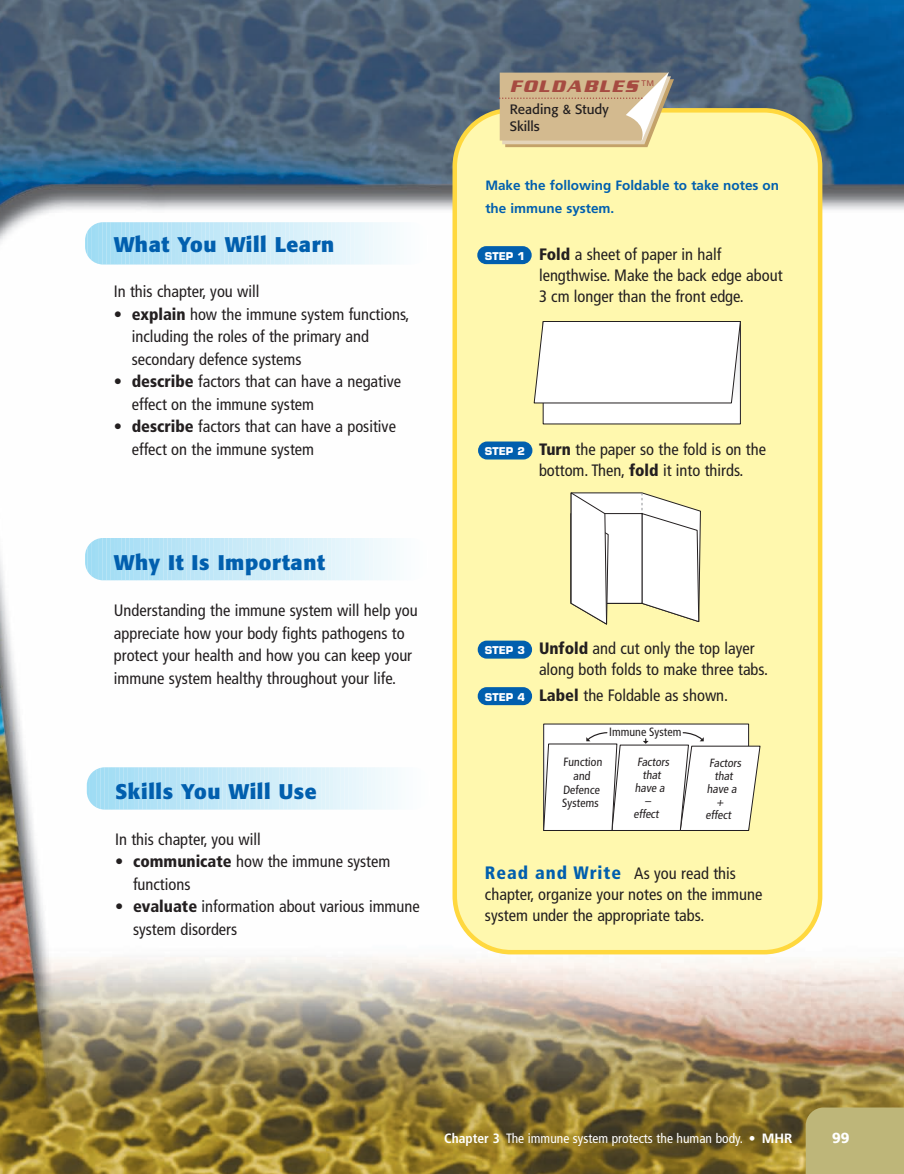
<style>
.page{position:relative;width:904px;height:1174px;background:#fff}
.page>*{position:absolute;margin:0;border:0;box-sizing:border-box;transform-origin:0 0}
.t1{font:700 21px "Formata";letter-spacing:.03em;color:#015fae}
.t2{font:italic 700 18px "Serpentine Sans ICG";letter-spacing:.08em;color:#a64b41}
.t3{font:condensed 16.5px/22.5px "Frutiger";color:#231f20}
.t4{font:500 15px "Formata";color:#fff}
.t5{font:700 13.5px/22.5px "Frutiger";color:#015fae}
.t6{font:condensed 13.5px "Frutiger";color:#fff}
.t7{font:13.5px/17px "Formata";color:#231f20}
.t8{font:condensed 12px/13.8px "Frutiger";color:#231f20;text-align:center}
.t9{font:condensed 11.85px "Frutiger";color:#231f20}
.s1{font-weight:900}
.s2{font-family:"Eurostile";font-weight:700;font-stretch:normal;font-size:10.5px;color:#fff}
.s3{font-weight:900;font-size:18px;color:#015fae}
.s4{font-weight:700}
.s5{font-weight:700;font-stretch:normal}
</style>
<div class="page">
<svg style="left:805px;top:1107px;width:99px;height:67px"></svg>
<img style="left:0;top:0;width:903px;height:1173px">
<p class="t1" style="left:114px;top:235px;width:222px">What You Will Learn</p>
<p class="t3" style="left:114px;top:281px;width:147px">In this chapter, you will</p>
<p class="t3" style="left:132px;top:304px;width:279px;text-indent:-18px">• <span class="s1">explain</span> how the immune system functions, including the roles of the primary and secondary defence systems</p>
<p class="t3" style="left:132px;top:371px;width:271px;text-indent:-18px">• <span class="s1">describe</span> factors that can have a negative effect on the immune system</p>
<p class="t3" style="left:132px;top:416px;width:266px;text-indent:-18px">• <span class="s1">describe</span> factors that can have a positive effect on the immune system</p>
<p class="t1" style="left:114px;top:553px;width:213px">Why It Is Important</p>
<p class="t3" style="left:114px;top:600px;width:305px">Understanding the immune system will help you appreciate how your body fights pathogens to protect your health and how you can keep your immune system healthy throughout your life.</p>
<p class="t1" style="left:115px;top:782px;width:203px">Skills You Will Use</p>
<p class="t3" style="left:115px;top:829px;width:147px">In this chapter, you will</p>
<p class="t3" style="left:133px;top:851px;width:259px;text-indent:-18px">• <span class="s1">communicate</span> how the immune system functions</p>
<p class="t3" style="left:133px;top:896px;width:288px;text-indent:-18px">• <span class="s1">evaluate</span> information about various immune system disorders</p>
<p class="t2" style="left:509px;top:80px;width:146px">FOLDABLES <sup>TM</sup></p>
<p class="t7" style="left:509px;top:102px;width:100px">Reading &amp; Study<br>Skills</p>
<p class="t5" style="left:485px;top:175px;width:295px">Make the following Foldable to take notes on the immune system.</p>
<p class="t3" style="left:539px;top:245px;width:245px;line-height:21px;text-indent:-54px"><span class="s2">STEP 1</span> <span class="s1">Fold</span> a sheet of paper in half lengthwise. Make the back edge about<br>3 cm longer than the front edge.</p>
<p class="t3" style="left:539px;top:440px;width:228px;line-height:21px;text-indent:-54px"><span class="s2">STEP 2</span> <span class="s1">Turn</span> the paper so the fold is on the bottom. Then, <span class="s1">fold</span> it into thirds.</p>
<p class="t3" style="left:539px;top:639px;width:230px;line-height:21px;text-indent:-54px"><span class="s2">STEP 3</span> <span class="s1">Unfold</span> and cut only the top layer along both folds to make three tabs.</p>
<p class="t3" style="left:485px;top:685px;width:245px"><span class="s2">STEP 4</span> <span class="s1">Label</span> the Foldable as shown.</p>
<p class="t8" style="left:609px;top:726px;width:74px">Immune System</p>
<p class="t8" style="left:562px;top:756px;width:43px">Function and<br>Defence<br>Systems</p>
<p class="t9" style="left:637px;top:757px;width:35px">Factors</p>
<p class="t9" style="left:642px;top:770px;width:21px">that</p>
<p class="t9" style="left:634px;top:783px;width:33px">have a</p>
<p class="t9" style="left:645px;top:796px;width:9px">–</p>
<p class="t9" style="left:633px;top:809px;width:28px">effect</p>
<p class="t9" style="left:709px;top:758px;width:35px">Factors</p>
<p class="t9" style="left:714px;top:771px;width:21px">that</p>
<p class="t9" style="left:706px;top:784px;width:33px">have a</p>
<p class="t9" style="left:716px;top:797px;width:10px">+</p>
<p class="t9" style="left:705px;top:810px;width:28px">effect</p>
<p class="t3" style="left:485px;top:864px;width:279px;line-height:21px"><span class="s3">Read and Write</span> As you read this chapter, organize your notes on the immune system under the appropriate tabs.</p>
<p class="t6" style="left:444px;top:1133px;width:350px"><span class="s4">Chapter 3</span> The immune system protects the human body. <span class="s5">• MHR</span></p>
<p class="t4" style="left:832px;top:1131px;width:19px">99</p>
</div>
